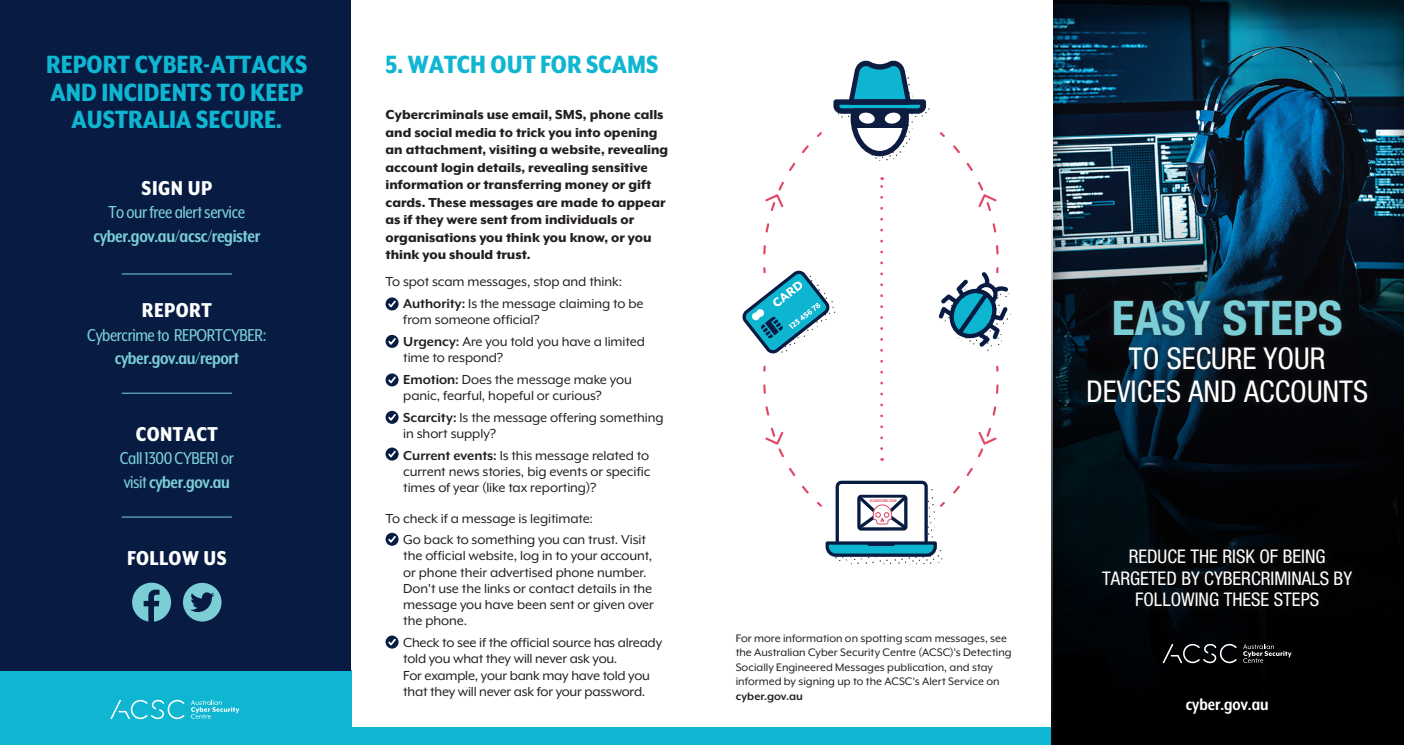
<style>
.page{position:relative;width:1404px;height:745px;background:#fff}
.page>*{position:absolute;margin:0;border:0;box-sizing:border-box;transform-origin:0 0}
.t1{font:700 condensed 47.75px "Helvetica Neue LT Pro";color:#7bced6}
.t2{font:condensed 30px/33.2px "Helvetica Neue LT Pro";color:#fff;text-align:center}
.t3{font:800 28.75px/27.5px "Mr Eaves XL Mod Nar OT";color:#0fb6d1;text-align:center}
.t4{font:800 23.12px "Mr Eaves XL Mod Nar OT";letter-spacing:.02em;color:#fff}
.t5{font:700 20px/23.1px "Mr Eaves XL Mod Nar OT";letter-spacing:-.02em;color:#7bced6;text-align:center}
.t6{font:19.75px/23.1px "Mr Eaves XL Mod Nar OT";letter-spacing:-.02em;color:#7bced6;text-align:center}
.t7{font:700 19.25px "Mr Eaves XL Mod Nar OT";color:#fff}
.t8{font:condensed 18.75px/21.8px "Helvetica Neue LT Pro";color:#fff;text-align:center}
.t9{font:15px/16.2px "Mr Eaves XL Mod OT";letter-spacing:-.01em;color:#231f20}
.t10{font:800 15px/17.5px "Mr Eaves XL Mod OT";color:#231f20}
.t11{font:12.5px/14.4px "Mr Eaves XL Mod OT";color:#231f20}
.t12{font:700 4.5px "Mr Eaves XL Mod Nar OT";color:#df4964}
.s1{font-weight:700}
.s2{font-weight:400}
</style>
<div class="page">
<div style="left:1052px;top:0;width:351px;height:744px;background:#231f20;opacity:.75"></div>
<div style="left:0;top:669px;width:351px;height:75px;background:#0fb6d1"></div>
<div style="left:0;top:0;width:351px;height:669px;background:#071b43"></div>
<div style="left:351px;top:726px;width:701px;height:18px;background:#0fb6d1"></div>
<svg style="left:1051px;top:188px;width:352px;height:556px;background:#09131a"></svg>
<svg style="left:191px;top:700px;width:48px;height:18px"></svg>
<svg style="left:110px;top:699px;width:74px;height:19px"></svg>
<svg style="left:1242px;top:644px;width:49px;height:18px"></svg>
<svg style="left:1162px;top:643px;width:74px;height:19px"></svg>
<svg style="left:742px;top:61px;width:269px;height:503px"></svg>
<svg style="left:385px;top:334px;width:13px;height:13px"></svg>
<svg style="left:386px;top:336px;width:11px;height:10px"></svg>
<svg style="left:385px;top:373px;width:13px;height:13px"></svg>
<svg style="left:386px;top:375px;width:11px;height:10px"></svg>
<svg style="left:385px;top:410px;width:13px;height:13px"></svg>
<svg style="left:386px;top:412px;width:11px;height:10px"></svg>
<svg style="left:385px;top:447px;width:13px;height:13px"></svg>
<svg style="left:386px;top:449px;width:11px;height:10px"></svg>
<svg style="left:385px;top:532px;width:13px;height:13px"></svg>
<svg style="left:386px;top:534px;width:11px;height:10px"></svg>
<svg style="left:385px;top:635px;width:13px;height:13px"></svg>
<svg style="left:386px;top:636px;width:11px;height:11px"></svg>
<svg style="left:385px;top:297px;width:13px;height:13px"></svg>
<svg style="left:386px;top:299px;width:11px;height:10px"></svg>
<div style="left:1079px;top:292px;width:296px;height:119px;background:#231f20;opacity:.85"></div>
<div style="left:1094px;top:540px;width:265px;height:75px;background:#231f20;opacity:.85"></div>
<hr style="left:122px;top:392px;width:110px;height:1px;background:#7bced6">
<hr style="left:122px;top:273px;width:110px;height:1px;background:#7bced6">
<hr style="left:122px;top:516px;width:110px;height:1px;background:#7bced6">
<svg style="left:183px;top:582px;width:38px;height:39px"></svg>
<svg style="left:132px;top:582px;width:39px;height:39px"></svg>
<p class="t3" style="left:46px;top:51px;width:263px">REPORT CYBER-ATTACKS<br>AND INCIDENTS TO KEEP<br>AUSTRALIA SECURE.</p>
<p class="t3" style="left:385px;top:51px;width:274px">5. WATCH OUT FOR SCAMS</p>
<p class="t10" style="left:385px;top:106px;width:284px">Cybercriminals use email, SMS, phone calls and social media to trick you into opening an attachment, visiting a website, revealing account login details, revealing sensitive information or transferring money or gift cards. These messages are made to appear as if they were sent from individuals or organisations you think you know, or you think you should trust.</p>
<p class="t9" style="left:385px;top:273px;width:238px">To spot scam messages, stop and think:</p>
<p class="t9" style="left:403px;top:295px;width:242px"><span class="s1">Authority:</span> Is the message claiming to be from someone official?</p>
<p class="t9" style="left:403px;top:333px;width:243px"><span class="s1">Urgency:</span> Are you told you have a limited time to respond?</p>
<p class="t9" style="left:403px;top:371px;width:230px"><span class="s1">Emotion:</span> Does the message make you panic, fearful, hopeful or curious?</p>
<p class="t9" style="left:403px;top:409px;width:262px"><span class="s1">Scarcity:</span> Is the message offering something in short supply?</p>
<p class="t9" style="left:403px;top:446px;width:249px;text-align:justify"><span class="s1">Current events:</span> Is this message related to current news stories, big events or specific times of year (like tax reporting)?</p>
<p class="t9" style="left:385px;top:509px;width:209px">To check if a message is legitimate:</p>
<p class="t9" style="left:403px;top:531px;width:252px">Go back to something you can trust. Visit the official website, log in to your account, or phone their advertised phone number.<br>Don’t use the links or contact details in the message you have been sent or given over the phone.</p>
<p class="t9" style="left:403px;top:634px;width:260px">Check to see if the official source has already told you what they will never ask you.<br>For example, your bank may have told you that they will never ask for your password.</p>
<p class="t4" style="left:142px;top:177px;width:72px">SIGN UP</p>
<p class="t5" style="left:93px;top:201px;width:168px"><span class="s2">To our free alert service </span>cyber.gov.au/acsc/register</p>
<p class="t4" style="left:142px;top:299px;width:71px">REPORT</p>
<p class="t6" style="left:87px;top:323px;width:180px">Cybercrime to REPORTCYBER: <span class="s1">cyber.gov.au/report</span></p>
<p class="t4" style="left:136px;top:422px;width:84px">CONTACT</p>
<p class="t6" style="left:120px;top:446px;width:115px;text-align:left">Call 1300 CYBER1 or visit <span class="s1">cyber.gov.au</span></p>
<p class="t4" style="left:127px;top:546px;width:101px">FOLLOW US</p>
<p class="t12" style="left:869px;top:498px;width:28px">SCAM@LINK.COM</p>
<p class="t11" style="left:735px;top:630px;width:277px">For more information on spotting scam messages, see the Australian Cyber Security Centre (ACSC)’s Detecting Socially Engineered Messages publication, and stay informed by signing up to the ACSC’s Alert Service on <span class="s1">cyber.gov.au</span></p>
<p class="t1" style="left:1111px;top:289px;width:232px">EASY STEPS</p>
<p class="t2" style="left:1085px;top:341px;width:283px">TO SECURE YOUR<br>DEVICES AND ACCOUNTS</p>
<p class="t8" style="left:1102px;top:545px;width:251px">REDUCE THE RISK OF BEING<br>TARGETED BY CYBERCRIMINALS BY<br>FOLLOWING THESE STEPS</p>
<p class="t7" style="left:1185px;top:693px;width:84px">cyber.gov.au</p>
</div>
